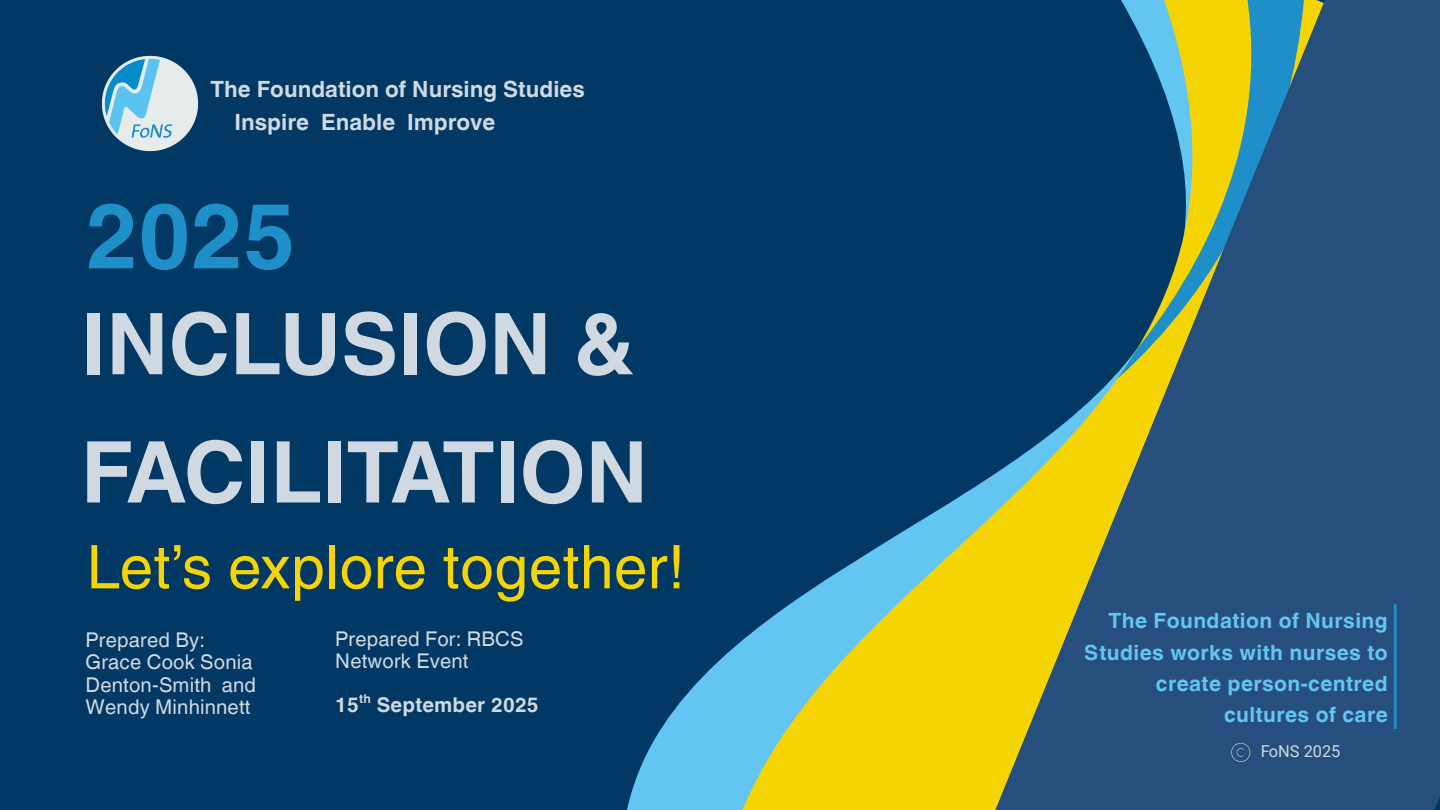
<style>
.page{position:relative;width:1440px;height:810px;background:#023864}
.page>*{position:absolute;margin:0;border:0;box-sizing:border-box;transform-origin:0 0}
.t1{font:700 91.2px "Helvetica World";color:#1f8fc9}
.t2{font:700 85.2px/128.2px "Helvetica World";color:#d0d9e1}
.t3{font:60.3px "Helvetica World";letter-spacing:.01em;color:#f5d404}
.t4{font:700 22.4px/33.8px "Helvetica World";color:#d0d9e1}
.t5{font:700 21px/31.2px "Helvetica World";letter-spacing:.02em;color:#63c5f2;text-align:right}
.t6{font:20.3px/22.5px "Helvetica World";letter-spacing:.01em;color:#d0d9e1}
.t7{font:700 20.3px "Helvetica World";letter-spacing:.01em;color:#d0d9e1}
.t8{font:16.4px "Roboto";color:#d0d9e1}
.t9{font:700 12.2px "Helvetica World";color:#d0d9e1}
</style>
<div class="page">
<svg style="left:627px;top:684px;width:69px;height:126px;fill:#63c5f2"></svg>
<svg style="left:696px;top:491px;width:272px;height:319px"></svg>
<svg style="left:968px;top:0;width:472px;height:810px;fill:#274f7d"></svg>
<hr style="left:1394px;top:604px;width:3px;height:125px;background:#1f8fc9">
<img style="left:101px;top:55px;width:98px;height:97px">
<svg style="left:1231px;top:743px;width:19px;height:19px"></svg>
<p class="t4" style="left:235px;top:70px;width:352px;text-indent:-24px">The Foundation of Nursing Studies<br>Inspire Enable Improve</p>
<h4 class="t1" style="left:86px;top:162px;width:212px">2025</h4>
<p class="t2" style="left:81px;top:271px;width:568px">INCLUSION &amp;<br>FACILITATION</p>
<h2 class="t3" style="left:87px;top:532px;width:600px">Let’s explore together!</h2>
<p class="t6" style="left:86px;top:628px;width:172px">Prepared By:<br>Grace Cook Sonia<br>Denton-Smith and<br>Wendy Minhinnett</p>
<p class="t6" style="left:335px;top:628px;width:190px">Prepared For: RBCS<br>Network Event</p>
<p class="t9" style="left:359px;top:689px;width:13px">th</p>
<p class="t7" style="left:335px;top:688px;width:205px">15 September 2025</p>
<p class="t5" style="left:1085px;top:603px;width:304px">The Foundation of Nursing<br>Studies works with nurses to create person-centred cultures of care</p>
<p class="t8" style="left:1260px;top:742px;width:82px">FoNS 2025</p>
</div>
